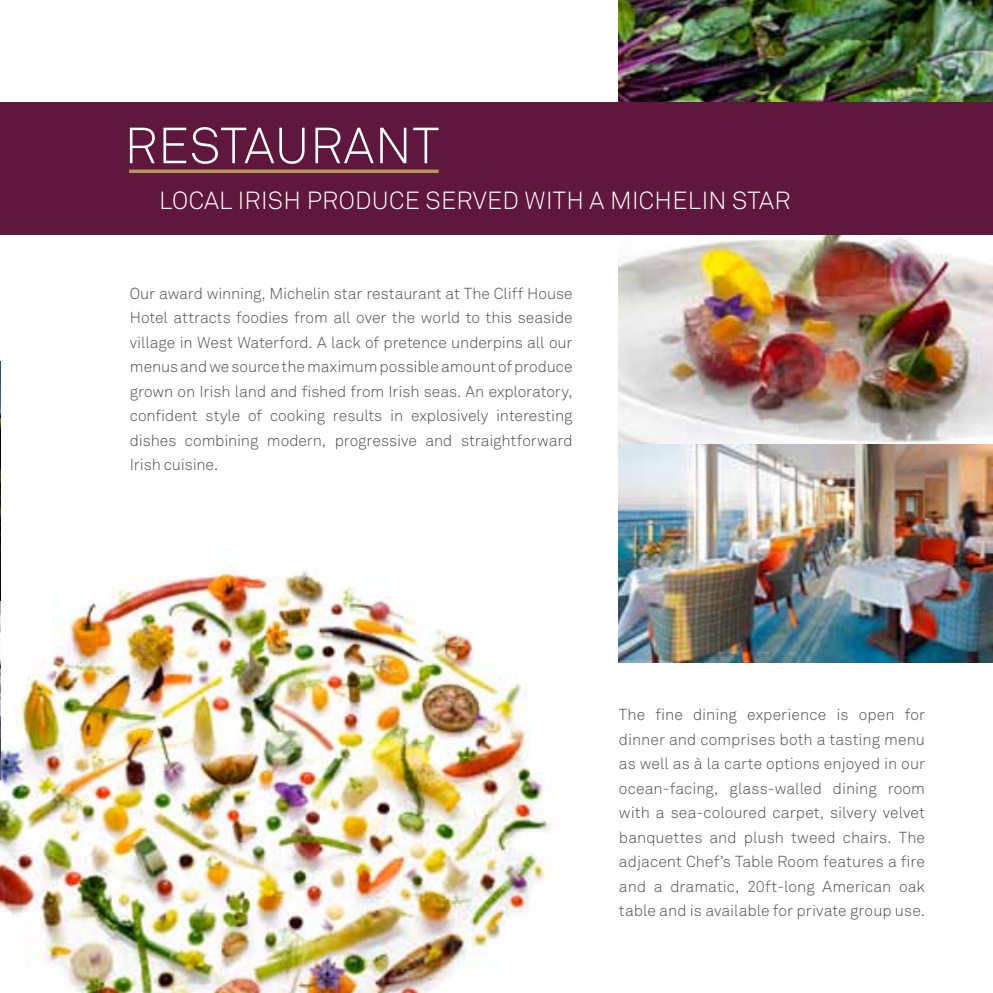
<style>
.page{position:relative;width:993px;height:993px;background:#fff}
.page>*{position:absolute;margin:0;border:0;box-sizing:border-box;transform-origin:0 0}
.t1{font:300 50.05px "Akkurat";color:#fff}
.t2{font:300 24.5px "Akkurat";letter-spacing:.12em;color:#fff}
.t3{font:300 15.75px/24.5px "Akkurat";color:#504f53;text-align:justify}
</style>
<div class="page">
<img style="left:618px;top:234px;width:374px;height:427px">
<img style="left:0;top:550px;width:558px;height:442px">
<img style="left:0;top:600px;width:1px;height:178px">
<img style="left:618px;top:0;width:374px;height:102px">
<div style="left:0;top:102px;width:992px;height:132px;background:#60173e"></div>
<img style="left:0;top:361px;width:1px;height:239px">
<svg style="left:129px;top:169px;width:309px;height:4px"></svg>
<h1 class="t1" style="left:124px;top:116px;width:97px">Restaura</h1>
<h1 class="t1" style="left:374px;top:116px;width:58px">nt</h1>
<h2 class="t2" style="left:159px;top:185px;width:16px">Loca</h2>
<h2 class="t2" style="left:219px;top:185px;width:31px">l irish</h2>
<h2 class="t2" style="left:306px;top:185px;width:16px">pro</h2>
<h2 class="t2" style="left:355px;top:185px;width:185px">duce served with</h2>
<h2 class="t2" style="left:589px;top:185px;width:173px">a Michelin Star</h2>
<p class="t3" style="left:130px;top:281px;width:444px">Our award winning, Michelin star restaurant at The Cliff House Hotel attracts foodies from all over the world to this seaside village in West Waterford. A lack of pretence underpins all our menus and we source the maximum possible amount of produce grown on Irish land and fished from Irish seas. An exploratory, confident style of cooking results in explosively interesting dishes combining modern, progressive and straightforward Irish cuisine.</p>
<p class="t3" style="left:618px;top:702px;width:307px">The fine dining experience is open for dinner and comprises both a tasting menu as well as à la carte options enjoyed in our ocean-facing, glass-walled dining room with a sea-coloured carpet, silvery velvet banquettes and plush tweed chairs. The adjacent Chef’s Table Room features a fire and a dramatic, 20ft-long American oak table and is available for private group use.</p>
</div>
